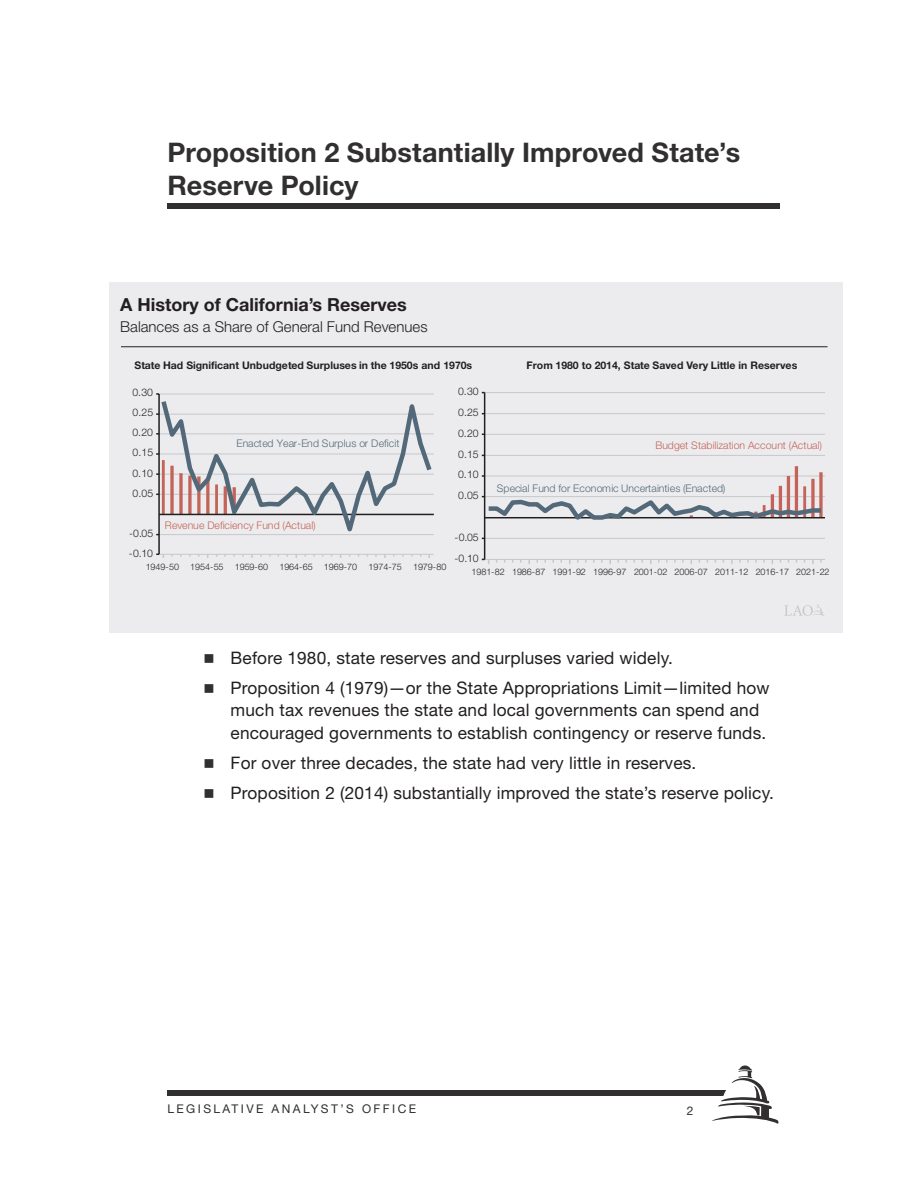
<style>
.page{position:relative;width:918px;height:1188px;background:#fff}
.page>*{position:absolute;margin:0;border:0;box-sizing:border-box;transform-origin:0 0}
.Page_Title{font:700 27px/33px "Helvetica Neue LT Pro";letter-spacing:.005em;color:#312f30}
.t1{font:700 18px "Helvetica Neue LT Pro";color:#231f20}
.t2{font:17.25px/22.5px "Helvetica Neue LT Pro";letter-spacing:.01em;color:#231f20}
.t3{font:300 15px "Helvetica Neue LT Pro";color:#231f20}
.t4{font:12px "Helvetica Neue LT Pro";letter-spacing:.2em;color:#312f30}
.t5{font:700 10.5px "Helvetica Neue LT Pro";color:#231f20}
.t6{font:300 10.5px "Helvetica Neue LT Pro";color:#536979}
.t7{font:300 10.5px "Helvetica Neue LT Pro";letter-spacing:-.005em;color:#231f20}
.t8{font:300 10.5px "Helvetica Neue LT Pro";letter-spacing:.005em;color:#c46458}
.t9{font:300 9px "Helvetica Neue LT Pro";letter-spacing:-.005em;color:#231f20}
</style>
<div class="page">
<div style="left:168px;top:1090px;width:567px;height:5px;background:#312f30"></div>
<svg style="left:712px;top:1065px;width:67px;height:59px"></svg>
<div style="left:168px;top:204px;width:612px;height:5px;background:#312f30"></div>
<div style="left:109px;top:283px;width:733px;height:350px;background:#ececee"></div>
<svg style="left:784px;top:604px;width:40px;height:12px"></svg>
<hr style="left:121px;top:347px;width:707px;height:1px;background:#231f20">
<hr style="left:159px;top:554px;width:275px;height:1px;background:#c7c8ca">
<hr style="left:158px;top:394px;width:2px;height:160px;background:#231f20">
<svg style="left:158px;top:393px;width:276px;height:152px"></svg>
<hr style="left:485px;top:392px;width:340px;height:1px;background:#c7c8ca">
<hr style="left:485px;top:413px;width:340px;height:1px;background:#c7c8ca">
<hr style="left:485px;top:434px;width:340px;height:1px;background:#c7c8ca">
<hr style="left:485px;top:455px;width:340px;height:1px;background:#c7c8ca">
<hr style="left:485px;top:476px;width:340px;height:1px;background:#c7c8ca">
<hr style="left:485px;top:538px;width:340px;height:1px;background:#c7c8ca">
<hr style="left:485px;top:559px;width:340px;height:1px;background:#c7c8ca">
<svg style="left:819px;top:472px;width:4px;height:24px"></svg>
<svg style="left:811px;top:479px;width:4px;height:17px"></svg>
<hr style="left:803px;top:486px;width:3px;height:32px;background:#c46458">
<hr style="left:795px;top:466px;width:3px;height:52px;background:#c46458">
<hr style="left:787px;top:476px;width:3px;height:42px;background:#c46458">
<hr style="left:779px;top:486px;width:3px;height:32px;background:#c46458">
<hr style="left:771px;top:494px;width:3px;height:24px;background:#c46458">
<hr style="left:484px;top:393px;width:1px;height:166px;background:#231f20">
<svg style="left:482px;top:496px;width:343px;height:28px"></svg>
<p class="Page_Title" style="left:168px;top:135px;width:574px">Proposition 2 Substantially Improved State’s<br>Reserve Policy</p>
<p class="t1" style="left:120px;top:293px;width:288px">A History of California’s Reserves</p>
<p class="t3" style="left:120px;top:318px;width:309px">Balances as a Share of General Fund Revenues</p>
<p class="t5" style="left:135px;top:359px;width:339px">State Had Significant Unbudgeted Surpluses in the 1950s and 1970s</p>
<p class="t7" style="left:132px;top:386px;width:22px">0.30</p>
<p class="t7" style="left:458px;top:385px;width:22px">0.30</p>
<p class="t7" style="left:133px;top:406px;width:22px">0.25</p>
<p class="t7" style="left:458px;top:406px;width:22px">0.25</p>
<p class="t7" style="left:132px;top:426px;width:22px">0.20</p>
<p class="t7" style="left:458px;top:427px;width:22px">0.20</p>
<p class="t7" style="left:133px;top:446px;width:22px">0.15</p>
<p class="t6" style="left:236px;top:437px;width:165px">Enacted Year-End Surplus or Deficit</p>
<p class="t7" style="left:458px;top:447px;width:22px">0.15</p>
<p class="t7" style="left:132px;top:466px;width:22px">0.10</p>
<p class="t7" style="left:458px;top:468px;width:22px">0.10</p>
<p class="t7" style="left:133px;top:486px;width:22px">0.05</p>
<p class="t7" style="left:458px;top:489px;width:22px">0.05</p>
<p class="t7" style="left:129px;top:527px;width:26px">-0.05</p>
<p class="t8" style="left:165px;top:518px;width:152px">Revenue Deficiency Fund (Actual)</p>
<p class="t7" style="left:455px;top:531px;width:26px">-0.05</p>
<p class="t5" style="left:527px;top:359px;width:272px">From 1980 to 2014, State Saved Very Little in Reserves</p>
<p class="t8" style="left:655px;top:439px;width:168px">Budget Stabilization Account (Actual)</p>
<p class="t6" style="left:497px;top:482px;width:230px">Special Fund for Economic Uncertainties (Enacted)</p>
<p class="t7" style="left:129px;top:547px;width:26px">-0.10</p>
<p class="t9" style="left:146px;top:561px;width:35px">1949-50</p>
<p class="t9" style="left:190px;top:561px;width:79px">1954-55 1959-60</p>
<p class="t9" style="left:279px;top:561px;width:79px">1964-65 1969-70</p>
<p class="t9" style="left:369px;top:561px;width:79px">1974-75 1979-80</p>
<p class="t7" style="left:454px;top:552px;width:26px">-0.10</p>
<p class="t9" style="left:472px;top:566px;width:360px">1981-82 1986-87 1991-92 1996-97 2001-02 2006-07 2011-12 2016-17 2021-22</p>
<p class="t2" style="left:231px;top:646px;width:444px">Before 1980, state reserves and surpluses varied widely.</p>
<p class="t2" style="left:231px;top:676px;width:541px">Proposition 4 (1979)—or the State Appropriations Limit—limited how much tax revenues the state and local governments can spend and encouraged governments to establish contingency or reserve funds.</p>
<p class="t2" style="left:231px;top:751px;width:467px">For over three decades, the state had very little in reserves.</p>
<p class="t2" style="left:231px;top:781px;width:545px">Proposition 2 (2014) substantially improved the state’s reserve policy.</p>
<p class="t4" style="left:168px;top:1101px;width:250px">LEGISLATIVE ANALYST’S OFFICE</p>
<p class="t4" style="left:687px;top:1103px;width:8px">2</p>
</div>
